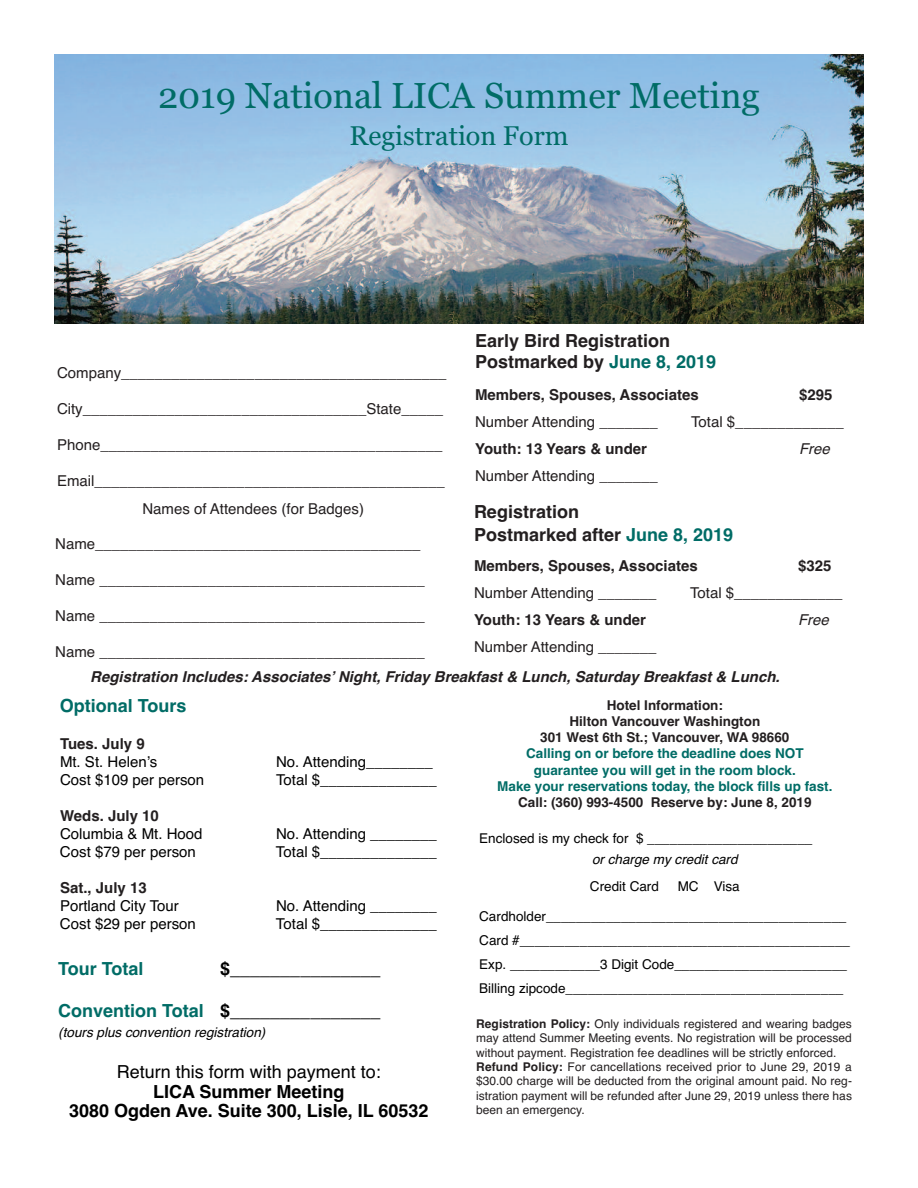
<style>
.page{position:relative;width:918px;height:1188px;background:#fff}
.page>*{position:absolute;margin:0;border:0;box-sizing:border-box;transform-origin:0 0}
.t1{font:36px "Georgia";color:#006c66}
.t2{font:27px "Georgia";color:#006c66}
.t3{font:700 18px/19.5px "Helvetica";color:#000;text-align:center}
.t4{font:700 18px/21.6px "Helvetica";color:#231f20}
.t5{font:18px "Helvetica";color:#000}
.t6{font:700 18px "Helvetica";color:#006c66}
.t7{font:15px/28.7px "Helvetica";color:#231f20;text-align:center}
.t8{font:15px "Helvetica";color:#000}
.t9{font:700 15px "Helvetica";color:#231f20}
.t10{font:italic 700 15px "Helvetica";color:#231f20}
.t11{font:italic 15px "Helvetica";color:#231f20}
.t12{font:13.5px/24px "Helvetica";color:#000}
.t13{font:700 13.5px/16.2px "Helvetica";color:#006c66;text-align:center}
.t14{font:700 13.5px/16.2px "Helvetica";color:#231f20;text-align:center}
.t15{font:italic 13.5px "Helvetica";color:#000}
.t16{font:12px/14.4px "Helvetica";color:#231f20}
.s1{color:#006c66}
.s2{font-weight:700}
</style>
<div class="page">
<img style="left:54px;top:54px;width:810px;height:270px">
<h1 class="t1" style="left:158px;top:75px;width:603px">2019 National LICA Summer Meeting</h1>
<h2 class="t2" style="left:349px;top:120px;width:221px">Registration Form</h2>
<p class="t7" style="left:57px;top:358px;width:391px">Company_______________________________________</p>
<p class="t7" style="left:57px;top:394px;width:388px">City__________________________________State_____</p>
<p class="t7" style="left:57px;top:430px;width:387px">Phone_________________________________________</p>
<p class="t7" style="left:57px;top:466px;width:389px">Email__________________________________________<br>Names of Attendees (for Badges)</p>
<p class="t7" style="left:55px;top:529px;width:367px">Name_______________________________________</p>
<p class="t7" style="left:55px;top:565px;width:371px">Name _______________________________________</p>
<p class="t7" style="left:55px;top:601px;width:371px">Name _______________________________________</p>
<p class="t7" style="left:55px;top:637px;width:371px">Name _______________________________________</p>
<p class="t4" style="left:475px;top:330px;width:243px">Early Bird Registration<br>Postmarked by <span class="s1">June 8, 2019</span></p>
<p class="t9" style="left:475px;top:386px;width:225px">Members, Spouses, Associates</p>
<p class="t9" style="left:799px;top:386px;width:35px">$295</p>
<p class="t7" style="left:475px;top:407px;width:184px">Number Attending _______</p>
<p class="t7" style="left:691px;top:407px;width:154px">Total $_____________</p>
<p class="t9" style="left:475px;top:440px;width:174px">Youth: 13 Years &amp; under</p>
<p class="t11" style="left:799px;top:440px;width:32px">Free</p>
<p class="t7" style="left:475px;top:461px;width:184px">Number Attending _______</p>
<p class="t4" style="left:474px;top:501px;width:261px;line-height:22.5px">Registration<br>Postmarked after <span class="s1">June 8, 2019</span></p>
<p class="t9" style="left:474px;top:557px;width:225px">Members, Spouses, Associates</p>
<p class="t9" style="left:798px;top:557px;width:35px">$325</p>
<p class="t7" style="left:474px;top:578px;width:184px">Number Attending _______</p>
<p class="t7" style="left:690px;top:578px;width:154px">Total $_____________</p>
<p class="t9" style="left:474px;top:611px;width:174px">Youth: 13 Years &amp; under</p>
<p class="t11" style="left:798px;top:611px;width:32px">Free</p>
<p class="t7" style="left:474px;top:632px;width:184px">Number Attending _______</p>
<p class="t10" style="left:90px;top:668px;width:691px">Registration Includes: Associates’ Night, Friday Breakfast &amp; Lunch, Saturday Breakfast &amp; Lunch.</p>
<p class="t6" style="left:60px;top:695px;width:128px">Optional Tours</p>
<p class="t9" style="left:60px;top:735px;width:86px">Tues. July 9</p>
<p class="t8" style="left:60px;top:753px;width:99px">Mt. St. Helen’s</p>
<p class="t8" style="left:276px;top:753px;width:158px">No. Attending________</p>
<p class="t8" style="left:60px;top:771px;width:146px">Cost $109 per person</p>
<p class="t8" style="left:276px;top:771px;width:162px">Total $______________</p>
<p class="t9" style="left:60px;top:807px;width:100px">Weds. July 10</p>
<p class="t8" style="left:60px;top:825px;width:144px">Columbia &amp; Mt. Hood</p>
<p class="t8" style="left:276px;top:825px;width:162px">No. Attending ________</p>
<p class="t8" style="left:60px;top:843px;width:137px">Cost $79 per person</p>
<p class="t8" style="left:276px;top:843px;width:162px">Total $______________</p>
<p class="t9" style="left:60px;top:879px;width:88px">Sat., July 13</p>
<p class="t8" style="left:60px;top:897px;width:120px">Portland City Tour</p>
<p class="t8" style="left:276px;top:897px;width:162px">No. Attending ________</p>
<p class="t8" style="left:60px;top:915px;width:137px">Cost $29 per person</p>
<p class="t8" style="left:276px;top:915px;width:162px">Total $______________</p>
<p class="t6" style="left:58px;top:958px;width:87px">Tour Total</p>
<p class="t3" style="left:220px;top:959px;width:162px">$_______________</p>
<p class="t3" style="left:58px;top:1001px;width:324px"><span class="s1">Convention Total</span> $_______________</p>
<p class="t15" style="left:58px;top:1024px;width:209px">(tours plus convention registration)</p>
<p class="t16" style="left:476px;top:1016px;width:377px"><span class="s2">Registration Policy:</span> Only individuals registered and wearing badges may attend Summer Meeting events. No registration will be processed without payment. Registration fee deadlines will be strictly enforced.<br><span class="s2">Refund Policy:</span> For cancellations received prior to June 29, 2019 a $30.00 charge will be deducted from the original amount paid. No reg&shy;istration payment will be refunded after June 29, 2019 unless there has been an emergency.</p>
<p class="t14" style="left:540px;top:697px;width:251px">Hotel Information:<br>Hilton Vancouver Washington<br>301 West 6th St.; Vancouver, WA 98660</p>
<p class="t13" style="left:497px;top:746px;width:337px">Calling on or before the deadline does NOT guarantee you will get in the room block.<br>Make your reservations today, the block fills up fast.</p>
<p class="t14" style="left:518px;top:794px;width:295px">Call: (360) 993-4500 Reserve by: June 8, 2019</p>
<p class="t12" style="left:479px;top:826px;width:335px">Enclosed is my check for $ ______________________</p>
<p class="t15" style="left:592px;top:851px;width:147px">or charge my credit card</p>
<p class="t12" style="left:590px;top:874px;width:71px">Credit Card</p>
<p class="t12" style="left:678px;top:874px;width:64px">MC Visa</p>
<p class="t12" style="left:479px;top:904px;width:372px">Cardholder________________________________________ Card #____________________________________________ Exp. ____________3 Digit Code_______________________ Billing zipcode_____________________________________</p>
<p class="t5" style="left:117px;top:1061px;width:266px">Return this form with payment to:</p>
<p class="t3" style="left:69px;top:1082px;width:361px">LICA Summer Meeting<br>3080 Ogden Ave. Suite 300, Lisle, IL 60532</p>
</div>
